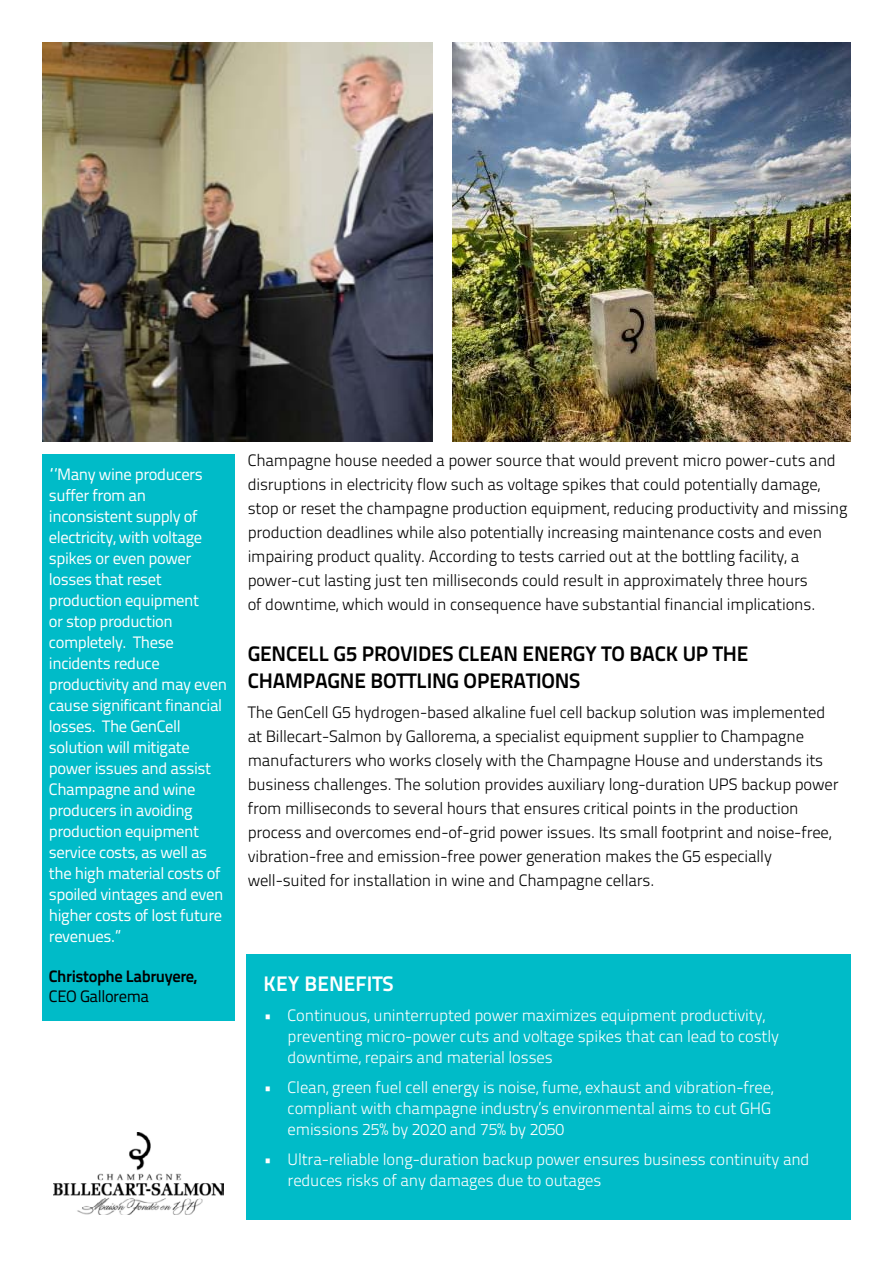
<style>
.page{position:relative;width:893px;height:1263px;background:#fff}
.page>*{position:absolute;margin:0;border:0;box-sizing:border-box;transform-origin:0 0}
.t1{font:21px/27px "Titillium Text 22 L 800 wt";letter-spacing:-.01em;color:#000}
.t2{font:21px "Titillium Text 22 L 800 wt";color:#fff}
.t3{font:16.5px/24px "Titillium Text 22 L 250 wt";letter-spacing:-.01em;color:#000}
.t4{font:16.5px/21px "Titillium Text 22 L 400 wt";letter-spacing:-.025em;color:#fff}
.t5{font:16.5px/21px "Titillium Text 22 L 250 wt";letter-spacing:-.01em;color:#fff}
.t6{font:16.5px "Titillium Text 22 L 800 wt";letter-spacing:-.025em;color:#000}
.t7{font:16.5px "Titillium Text 22 L 400 wt";letter-spacing:-.025em;color:#000}
</style>
<div class="page">
<div style="left:42px;top:454px;width:192px;height:566px;background:#00bbc8"></div>
<div style="left:246px;top:955px;width:604px;height:265px;background:#00bbc8"></div>
<img style="left:43px;top:43px;width:389px;height:398px">
<img style="left:54px;top:1132px;width:170px;height:82px">
<img style="left:453px;top:43px;width:397px;height:398px">
<p class="t3" style="left:248px;top:448px;width:601px">Champagne house needed a power source that would prevent micro power-cuts and disruptions in electricity flow such as voltage spikes that could potentially damage, stop or reset the champagne production equipment, reducing productivity and missing production deadlines while also potentially increasing maintenance costs and even impairing product quality. According to tests carried out at the bottling facility a, power-cut lasting just ten milliseconds could result in approximately three hours<br>of downtime, which would in consequence have substantial financial implications.</p>
<p class="t1" style="left:248px;top:639px;width:502px">GENCELL 5G PROVIDES CLEAN ENERGY TO BACK UP THE<br>CHAMPAGNE BOTTLING OPERATIONS</p>
<p class="t3" style="left:248px;top:700px;width:592px">The GenCell G5 hydrogen-based alkaline fuel cell backup solution was implemented at Billecart-Salmon by Gallorema a, specialist equipment supplier to Champagne manufacturers who works closely with the Champagne House and understands its business challenges. The solution provides auxiliary long-duration UPS backup power from milliseconds to several hours that ensures critical points in the production process and overcomes end-of-grid power issues. Its small footprint and noise-free, vibration-free and emission-free power generation makes the G5 especially well-suited for installation in wine and Champagne cellars.</p>
<p class="t4" style="left:49px;top:463px;width:180px">“‘Many wine producers suffer from an inconsistent supply of electricity, with voltage spikes or even power losses that reset production equipment<br>or stop production completely. These incidents reduce productivity and may even cause significant financial losses. The GenCell solution will mitigate power issues and assist<br>Champagne and wine producers in avoiding production equipment service costs, as well as the high material costs of spoiled vintages and even higher costs of lost future revenues “.</p>
<p class="t6" style="left:49px;top:963px;width:149px">Christophe Labruyere,</p>
<p class="t2" style="left:264px;top:967px;width:132px">KEY BENEFITS</p>
<p class="t7" style="left:49px;top:984px;width:102px">CEO Gallorema</p>
<p class="t5" style="left:288px;top:1003px;width:479px">Continuous, uninterrupted power maximizes equipment productivity,</p>
<p class="t5" style="left:264px;top:1003px;width:10px">•</p>
<p class="t5" style="left:264px;top:1075px;width:10px">•</p>
<p class="t5" style="left:264px;top:1147px;width:10px">•</p>
<p class="t5" style="left:288px;top:1024px;width:493px">preventing micro-power cuts and voltage spikes that can lead to costly downtime, repairs and material losses</p>
<p class="t5" style="left:288px;top:1075px;width:488px">Clean, green fuel cell energy is noise, fume, exhaust and vibration-free,</p>
<p class="t5" style="left:288px;top:1096px;width:485px">compliant with champagne industry s’ environmental aims to cut GHG emissions 25% by 2020 and 75% by 2050</p>
<p class="t5" style="left:288px;top:1147px;width:523px">Ultra-reliable long-duration backup power ensures business continuity and</p>
<p class="t5" style="left:288px;top:1168px;width:315px">reduces risks of any damages due to outages</p>
</div>
